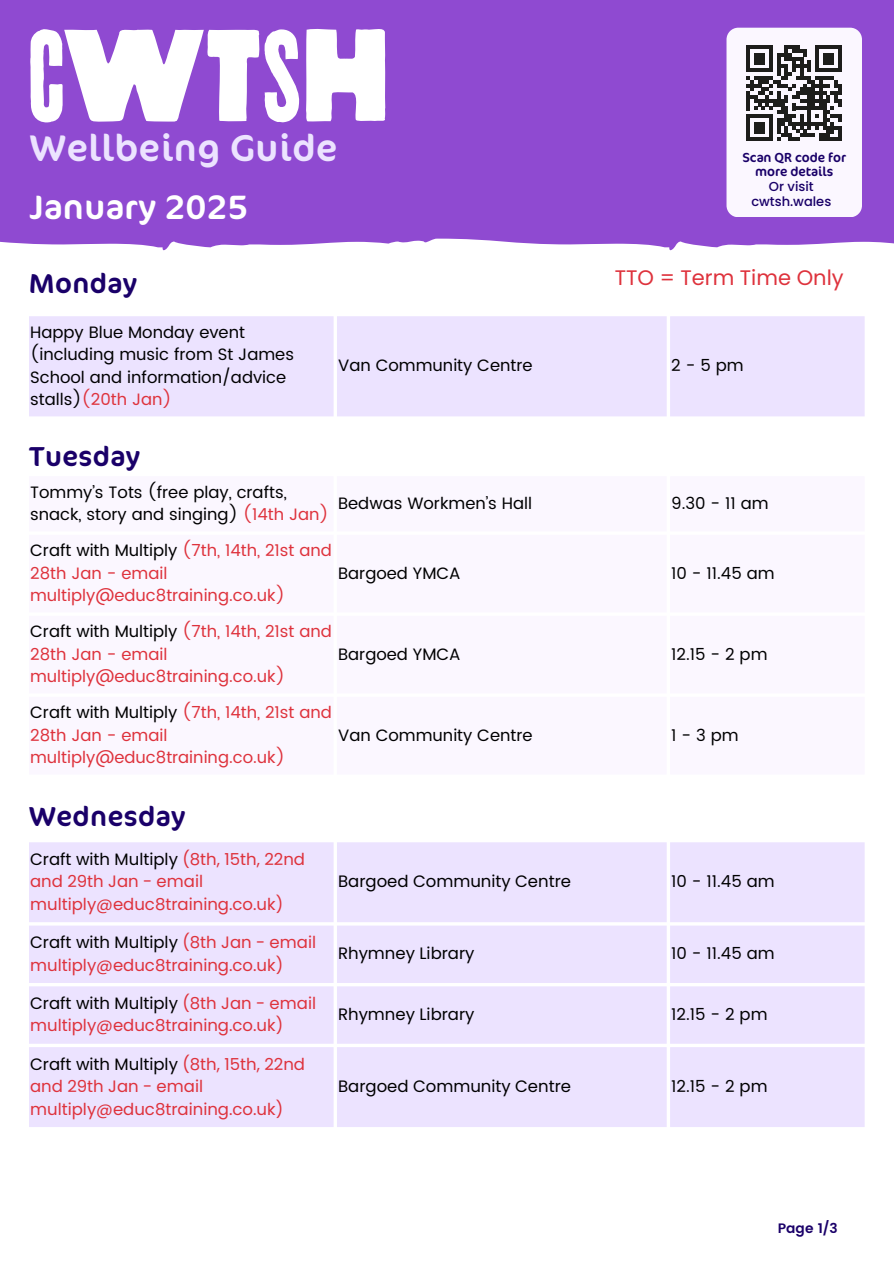
<style>
.page{position:relative;width:894px;height:1264px;background:#fff}
.page>*{position:absolute;margin:0;border:0;box-sizing:border-box;transform-origin:0 0}
.t1{font:37.95px "Cocon Pro";letter-spacing:.015em;color:#ece3ff}
.t2{font:34.65px "Cocon Pro";letter-spacing:.015em;color:#fff}
.t3{font:28.05px "Cocon Pro";letter-spacing:.015em;color:#1a0069}
.t4{font:22.65px "Cocon Pro";letter-spacing:.015em;color:#fff}
.t5{font:21px "Poppins";color:#de323c}
.t6{font:16.5px/22.5px "Poppins";color:#de323c}
.t7{font:16.5px/22.5px "Poppins";color:#000}
.t8{font:600 13.65px "Poppins";color:#1a0069}
.t9{font:13.2px/14.2px "Cocon";color:#190068;text-align:center}
.t10{font:500 13.05px/15.1px "Poppins";color:#190068;text-align:center}
.s1{color:#de323c}
.s2{color:#000}
</style>
<div class="page">
<div style="left:29px;top:316px;width:835px;height:100px;background:#ece3ff"></div>
<div style="left:0;top:0;width:893px;height:298px;background:#8f4ad1"></div>
<svg style="left:0;top:238px;width:893px;height:60px;background:#f4edfa"></svg>
<div style="left:726px;top:28px;width:135px;height:189px;background:#fbf7ff;border-radius:12px"></div>
<svg style="left:746px;top:45px;width:96px;height:96px"></svg>
<svg style="left:30px;top:29px;width:269px;height:93px"></svg>
<svg style="left:306px;top:29px;width:80px;height:93px"></svg>
<div style="left:29px;top:842px;width:835px;height:285px;background:#ece3ff"></div>
<p class="t1" style="left:30px;top:121px;width:309px">Wellbeing Guide</p>
<p class="t4" style="left:281px;top:138px;width:88px">Fochriw</p>
<p class="t2" style="left:30px;top:182px;width:220px">January 2025</p>
<p class="t9" style="left:751px;top:147px;width:105px">Scan QR code for more details</p>
<p class="t10" style="left:751px;top:179px;width:81px">Or visit cwtsh.wales</p>
<p class="t9" style="left:742px;top:151px;width:105px">Scan QR code for</p>
<p class="t9" style="left:754px;top:165px;width:80px">more details</p>
<p class="t10" style="left:760px;top:175px;width:81px">Or visit cwtsh.wales</p>
<h1 class="t3" style="left:29px;top:263px;width:109px">Monday</h1>
<p class="t5" style="left:614px;top:263px;width:230px">TTO = Term Time Only</p>
<p class="t7" style="left:30px;top:321px;width:265px">Happy Blue Monday event (including music from St James<br>School and information/advice stalls)<span class="s1">(20th Jan)</span></p>
<h1 class="t7" style="left:338px;top:354px;width:196px">Van Community Centre</h1>
<h4 class="t7" style="left:671px;top:354px;width:74px">2-5pm</h4>
<p class="t3" style="left:29px;top:436px;width:112px">Tuesday</p>
<h2 class="t7" style="left:30px;top:480px;width:300px">Tommy’s Tots (free play, crafts, snack, story and singing) <span class="s1">(14th Jan)</span></h2>
<h3 class="t7" style="left:338px;top:492px;width:195px">Bedwas Workmen’s Hall</h3>
<h4 class="t7" style="left:671px;top:492px;width:99px">9.30 - 11 am</h4>
<p class="t6" style="left:30px;top:539px;width:303px"><span class="s2">Craft with Multiply</span> (7th, 14th, 21st and<br>28th Jan - email multiply@educ8training.co.uk)</p>
<h3 class="t6" style="left:30px;top:620px;width:303px"><span class="s2">Craft with Multiply</span> (7th, 14th, 21st and<br>28th Jan - email multiply@educ8training.co.uk)</h3>
<p class="t7" style="left:338px;top:561px;width:124px">Bargoed YMCA</p>
<p class="t7" style="left:671px;top:561px;width:105px">10 - 11.45 am</p>
<p class="t7" style="left:338px;top:642px;width:124px">Bargoed YMCA</p>
<p class="t7" style="left:671px;top:642px;width:98px">12.15 - 2 pm</p>
<p class="t6" style="left:30px;top:701px;width:303px"><span class="s2">Craft with Multiply</span> (7th, 14th, 21st and<br>28th Jan - email multiply@educ8training.co.uk)</p>
<p class="t7" style="left:338px;top:723px;width:196px">Van Community Centre</p>
<p class="t7" style="left:671px;top:723px;width:69px">1-3pm</p>
<p class="t3" style="left:29px;top:796px;width:157px">Wednesday</p>
<p class="t6" style="left:30px;top:847px;width:276px"><span class="s2">Craft with Multiply</span> (8th, 15th, 22nd and 29th Jan - email multiply@educ8training.co.uk)</p>
<p class="t6" style="left:30px;top:931px;width:287px"><span class="s2">Craft with Multiply</span> (8th Jan - email multiply@educ8training.co.uk)</p>
<h3 class="t6" style="left:30px;top:991px;width:287px"><span class="s2">Craft with Multiply</span> (8th Jan - email multiply@educ8training.co.uk)</h3>
<p class="t6" style="left:30px;top:1052px;width:276px"><span class="s2">Craft with Multiply</span> (8th, 15th, 22nd and 29th Jan - email multiply@educ8training.co.uk)</p>
<p class="t7" style="left:338px;top:870px;width:234px">Bargoed Community Centre</p>
<p class="t7" style="left:671px;top:870px;width:105px">10 - 11.45 am</p>
<p class="t7" style="left:338px;top:942px;width:138px">Rhymney Library</p>
<p class="t7" style="left:671px;top:942px;width:105px">10 - 11.45 am</p>
<p class="t7" style="left:338px;top:1003px;width:138px">Rhymney Library</p>
<p class="t7" style="left:671px;top:1003px;width:98px">12.15 - 2 pm</p>
<p class="t7" style="left:338px;top:1075px;width:234px">Bargoed Community Centre</p>
<p class="t7" style="left:671px;top:1075px;width:98px">12.15 - 2 pm</p>
<p class="t8" style="left:777px;top:1220px;width:61px">Page 1/3</p>
</div>
